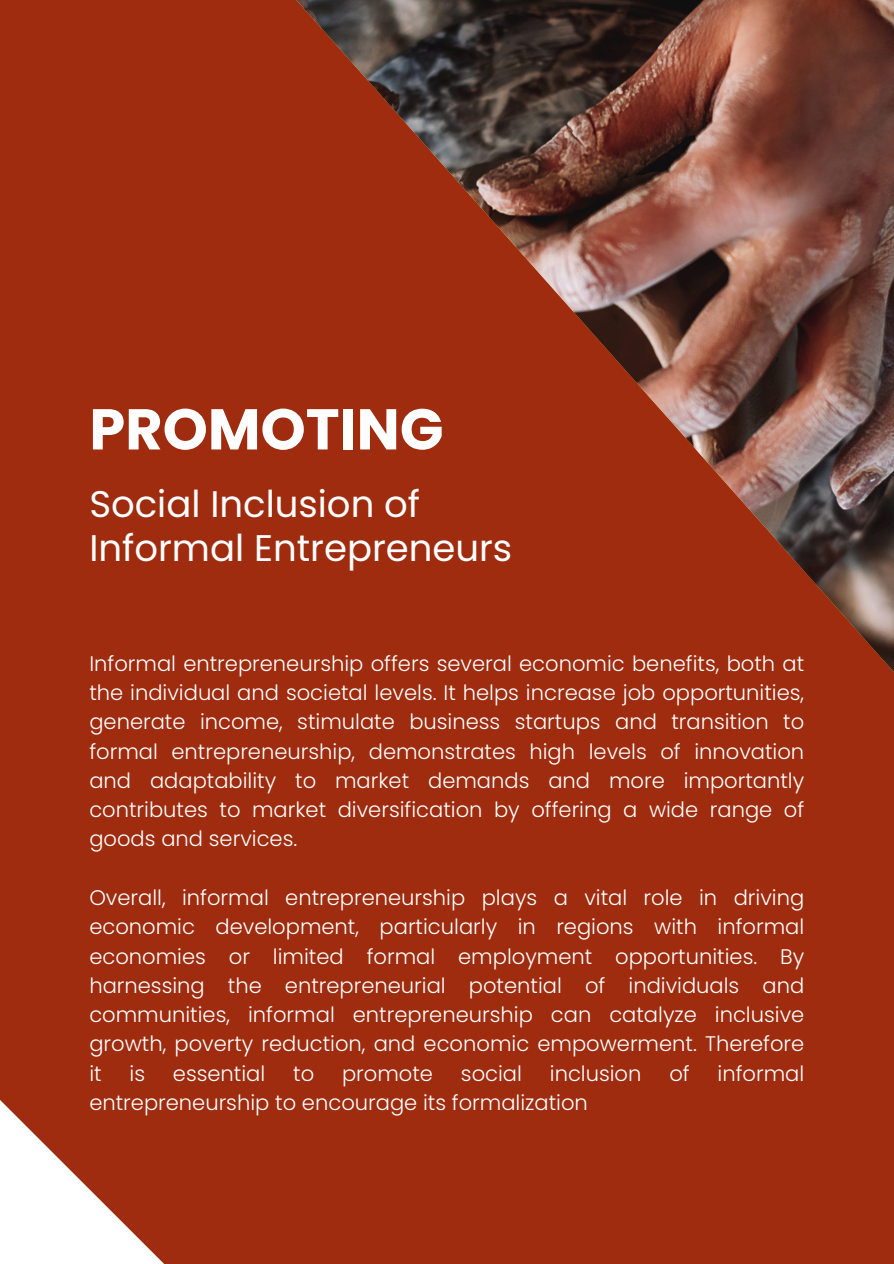
<style>
.page{position:relative;width:894px;height:1264px;background:#fff}
.page>*{position:absolute;margin:0;border:0;box-sizing:border-box;transform-origin:0 0}
.t1{font:700 57.45px "Poppins";color:#fff}
.t2{font:37.05px/43.8px "Poppins";color:#fff}
.t3{font:300 21px/29.2px "Poppins";color:#fff;text-align:justify}
</style>
<div class="page">
<div style="left:0;top:0;width:893px;height:1263px;background:#9f2c0f"></div>
<img style="left:296px;top:0;width:597px;height:671px">
<svg style="left:0;top:1100px;width:163px;height:163px"></svg>
<h1 class="t1" style="left:89px;top:389px;width:355px">PROMOTING</h1>
<h2 class="t2" style="left:89px;top:482px;width:424px">Social Inclusion of<br>Informal Entrepreneurs</h2>
<p class="t3" style="left:89px;top:649px;width:716px">Informal entrepreneurship offers several economic benefits, both at the individual and societal levels. It helps increase job opportunities, generate income, stimulate business startups and transition to formal entrepreneurship, demonstrates high levels of innovation and adaptability to market demands and more importantly contributes to market diversification by offering a wide range of goods and services.</p>
<p class="t3" style="left:89px;top:883px;width:716px">Overall, informal entrepreneurship plays a vital role in driving economic development, particularly in regions with informal economies or limited formal employment opportunities. By harnessing the entrepreneurial potential of individuals and communities, informal entrepreneurship can catalyze inclusive growth, poverty reduction, and economic empowerment. Therefore it</p>
<p class="t3" style="left:129px;top:1058px;width:17px">is</p>
<p class="t3" style="left:173px;top:1058px;width:94px">essential</p>
<p class="t3" style="left:293px;top:1058px;width:23px">to</p>
<p class="t3" style="left:342px;top:1058px;width:92px">promote</p>
<p class="t3" style="left:461px;top:1058px;width:62px">social</p>
<p class="t3" style="left:549px;top:1058px;width:93px">inclusion</p>
<p class="t3" style="left:669px;top:1058px;width:22px">of</p>
<p class="t3" style="left:717px;top:1058px;width:88px">informal</p>
<p class="t3" style="left:89px;top:1087px;width:500px">entrepreneurship to encourage its formalization</p>
</div>
